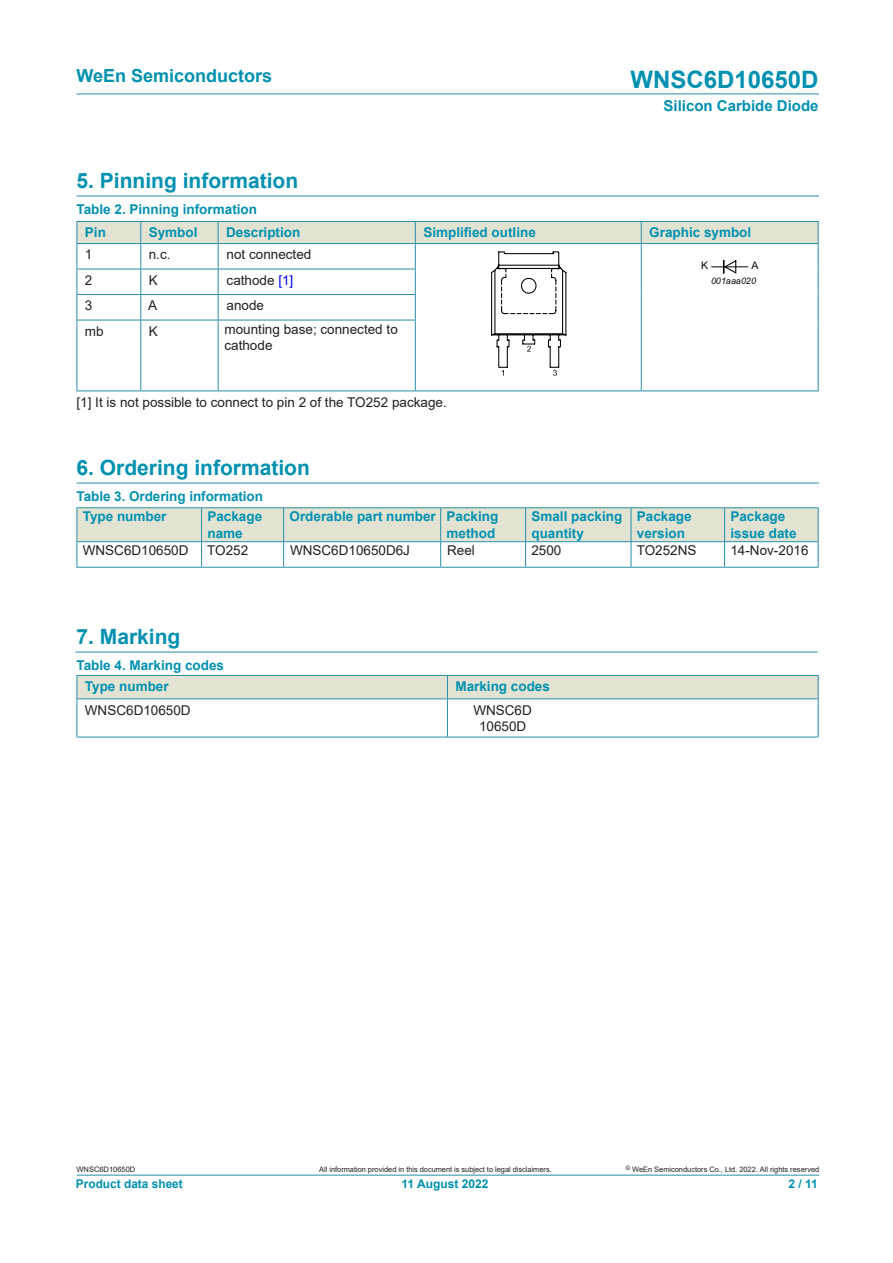
<style>
.page{position:relative;width:893px;height:1263px;background:#fff}
.page>*{position:absolute;margin:0;border:0;box-sizing:border-box;transform-origin:0 0}
.t1{font:700 24px "Arial";color:#0091b0}
.DS1{font:700 21px "Arial";color:#0091b0}
.t2{font:700 18px "Arial";color:#0091b0}
.t3{font:700 15px "Arial";color:#0091b0}
.t4{font:700 13.5px "Arial";color:#0091b0}
.t5{font:13.5px "Arial";color:#231f20}
.t6{font:700 12px "Arial";color:#0091b0}
.t7{font:10.5px "Arial";color:#040503}
.t8{font:italic 9px "Arial";color:#040503}
.t9{font:7.5px "Arial";letter-spacing:-.005em;color:#231f20}
.s1{color:#00f}
</style>
<div class="page">
<hr style="left:77px;top:94px;width:742px;height:1px;background:#288ea6">
<hr style="left:77px;top:1175px;width:742px;height:1px;background:#288ea6">
<hr style="left:77px;top:196px;width:742px;height:1px;background:#288ea6">
<hr style="left:77px;top:483px;width:742px;height:1px;background:#288ea6">
<hr style="left:75px;top:652px;width:743px;height:1px;background:#288ea6">
<div style="left:77px;top:508px;width:125px;height:34px;background:#e3e3d4"></div>
<svg style="left:77px;top:542px;width:1px;height:25px"></svg>
<svg style="left:201px;top:508px;width:618px;height:59px"></svg>
<hr style="left:77px;top:507px;width:125px;height:1px;background:#288ea6">
<hr style="left:77px;top:508px;width:1px;height:33px;background:#288ea6">
<hr style="left:202px;top:507px;width:82px;height:1px;background:#288ea6">
<hr style="left:284px;top:507px;width:157px;height:1px;background:#288ea6">
<hr style="left:441px;top:507px;width:85px;height:1px;background:#288ea6">
<hr style="left:526px;top:507px;width:105px;height:1px;background:#288ea6">
<hr style="left:631px;top:507px;width:94px;height:1px;background:#288ea6">
<hr style="left:725px;top:507px;width:94px;height:1px;background:#288ea6">
<hr style="left:77px;top:541px;width:125px;height:1px;background:#288ea6">
<hr style="left:202px;top:541px;width:82px;height:1px;background:#288ea6">
<hr style="left:284px;top:541px;width:157px;height:1px;background:#288ea6">
<hr style="left:441px;top:541px;width:85px;height:1px;background:#288ea6">
<hr style="left:526px;top:541px;width:105px;height:1px;background:#288ea6">
<hr style="left:631px;top:541px;width:94px;height:1px;background:#288ea6">
<hr style="left:725px;top:541px;width:94px;height:1px;background:#288ea6">
<hr style="left:77px;top:567px;width:125px;height:1px;background:#288ea6">
<hr style="left:202px;top:567px;width:82px;height:1px;background:#288ea6">
<hr style="left:284px;top:567px;width:157px;height:1px;background:#288ea6">
<hr style="left:441px;top:567px;width:85px;height:1px;background:#288ea6">
<hr style="left:526px;top:567px;width:105px;height:1px;background:#288ea6">
<hr style="left:631px;top:567px;width:94px;height:1px;background:#288ea6">
<hr style="left:725px;top:567px;width:94px;height:1px;background:#288ea6">
<hr style="left:77px;top:737px;width:370px;height:1px;background:#288ea6">
<hr style="left:447px;top:737px;width:111px;height:1px;background:#288ea6">
<svg style="left:77px;top:675px;width:742px;height:62px"></svg>
<hr style="left:558px;top:698px;width:261px;height:1px;background:#288ea6">
<hr style="left:818px;top:699px;width:1px;height:38px;background:#288ea6">
<hr style="left:558px;top:737px;width:261px;height:1px;background:#288ea6">
<hr style="left:641px;top:320px;width:1px;height:71px;background:#288ea6">
<hr style="left:818px;top:320px;width:1px;height:71px;background:#288ea6">
<hr style="left:77px;top:320px;width:1px;height:71px;background:#288ea6">
<hr style="left:140px;top:320px;width:1px;height:71px;background:#288ea6">
<hr style="left:218px;top:320px;width:1px;height:71px;background:#288ea6">
<hr style="left:415px;top:320px;width:1px;height:71px;background:#288ea6">
<hr style="left:77px;top:391px;width:64px;height:1px;background:#288ea6">
<hr style="left:141px;top:391px;width:77px;height:1px;background:#288ea6">
<hr style="left:218px;top:391px;width:197px;height:1px;background:#288ea6">
<hr style="left:415px;top:391px;width:226px;height:1px;background:#288ea6">
<hr style="left:641px;top:391px;width:178px;height:1px;background:#288ea6">
<svg style="left:77px;top:221px;width:742px;height:155px"></svg>
<h3 class="t2" style="left:77px;top:63px;width:197px">WeEn Semiconductors</h3>
<h1 class="t1" style="left:630px;top:62px;width:190px">WNSC6D10650D</h1>
<p class="t3" style="left:663px;top:95px;width:157px">Silicon Carbide Diode</p>
<p class="DS1" style="left:77px;top:166px;width:223px">5. Pinning information</p>
<p class="t4" style="left:77px;top:199px;width:182px">Table 2. Pinning information</p>
<p class="t4" style="left:85px;top:223px;width:23px">Pin</p>
<p class="t4" style="left:149px;top:223px;width:50px">Symbol</p>
<p class="t4" style="left:226px;top:223px;width:76px">Description</p>
<p class="t4" style="left:423px;top:223px;width:114px">Simplified outline</p>
<p class="t4" style="left:649px;top:223px;width:104px">Graphic symbol</p>
<p class="t5" style="left:85px;top:245px;width:9px">1</p>
<p class="t5" style="left:149px;top:245px;width:23px">n.c.</p>
<p class="t5" style="left:227px;top:245px;width:86px">not connected</p>
<p class="t5" style="left:85px;top:271px;width:9px">2</p>
<p class="t5" style="left:149px;top:271px;width:11px">K</p>
<p class="t5" style="left:227px;top:271px;width:68px">cathode <span class="s1">[1]</span></p>
<p class="t5" style="left:85px;top:296px;width:9px">3</p>
<p class="t5" style="left:148px;top:296px;width:11px">A</p>
<p class="t5" style="left:227px;top:296px;width:39px">anode</p>
<p class="t5" style="left:85px;top:322px;width:20px">mb</p>
<p class="t5" style="left:149px;top:322px;width:11px">K</p>
<p class="t5" style="left:224px;top:320px;width:175px">mounting base; connected to</p>
<p class="t5" style="left:224px;top:336px;width:50px">cathode</p>
<p class="t5" style="left:77px;top:393px;width:372px">[1] It is not possible to connect to pin 2 of the TO252 package.</p>
<p class="DS1" style="left:77px;top:453px;width:235px">6. Ordering information</p>
<p class="t4" style="left:77px;top:487px;width:188px">Table 3. Ordering information</p>
<p class="t4" style="left:83px;top:507px;width:85px">Type number</p>
<p class="t4" style="left:207px;top:507px;width:56px">Package</p>
<p class="t4" style="left:207px;top:523px;width:37px">name</p>
<p class="t4" style="left:289px;top:507px;width:148px">Orderable part number</p>
<p class="t4" style="left:447px;top:507px;width:53px">Packing</p>
<p class="t4" style="left:447px;top:523px;width:50px">method</p>
<p class="t7" style="left:701px;top:259px;width:9px">K</p>
<p class="t7" style="left:751px;top:259px;width:9px">A</p>
<p class="t8" style="left:711px;top:275px;width:46px">001aaa020</p>
<p class="t4" style="left:531px;top:507px;width:92px">Small packing</p>
<p class="t4" style="left:531px;top:523px;width:54px">quantity</p>
<p class="t4" style="left:637px;top:507px;width:56px">Package</p>
<p class="t4" style="left:637px;top:523px;width:50px">version</p>
<p class="t4" style="left:730px;top:507px;width:56px">Package</p>
<p class="t4" style="left:730px;top:523px;width:68px">issue date</p>
<p class="t5" style="left:83px;top:541px;width:107px">WNSC6D10650D</p>
<p class="t5" style="left:207px;top:541px;width:43px">TO252</p>
<p class="t5" style="left:290px;top:541px;width:122px">WNSC6D10650D6J</p>
<p class="t5" style="left:447px;top:541px;width:29px">Reel</p>
<p class="t5" style="left:531px;top:541px;width:32px">2500</p>
<p class="t5" style="left:637px;top:541px;width:61px">TO252NS</p>
<p class="t5" style="left:730px;top:541px;width:80px">14-Nov-2016</p>
<p class="DS1" style="left:77px;top:622px;width:105px">7. Marking</p>
<p class="t4" style="left:77px;top:656px;width:149px">Table 4. Marking codes</p>
<p class="t4" style="left:85px;top:677px;width:85px">Type number</p>
<p class="t4" style="left:455px;top:677px;width:96px">Marking codes</p>
<p class="t5" style="left:85px;top:701px;width:107px">WNSC6D10650D</p>
<p class="t5" style="left:473px;top:701px;width:60px">WNSC6D</p>
<p class="t5" style="left:479px;top:717px;width:49px">10650D</p>
<p class="t9" style="left:77px;top:1164px;width:60px">WNSC6D10650D</p>
<p class="t6" style="left:76px;top:1175px;width:108px">Product data sheet</p>
<p class="t9" style="left:319px;top:1164px;width:234px">All information provided in this document is subject to legal disclaimers.</p>
<p class="t9" style="left:626px;top:1164px;width:195px"><sup>©</sup> WeEn Semiconductors Co., Ltd. 2022. All rights reserved</p>
<p class="t6" style="left:401px;top:1175px;width:88px">11 August 2022</p>
<p class="t6" style="left:788px;top:1175px;width:31px">2 / 11</p>
</div>
